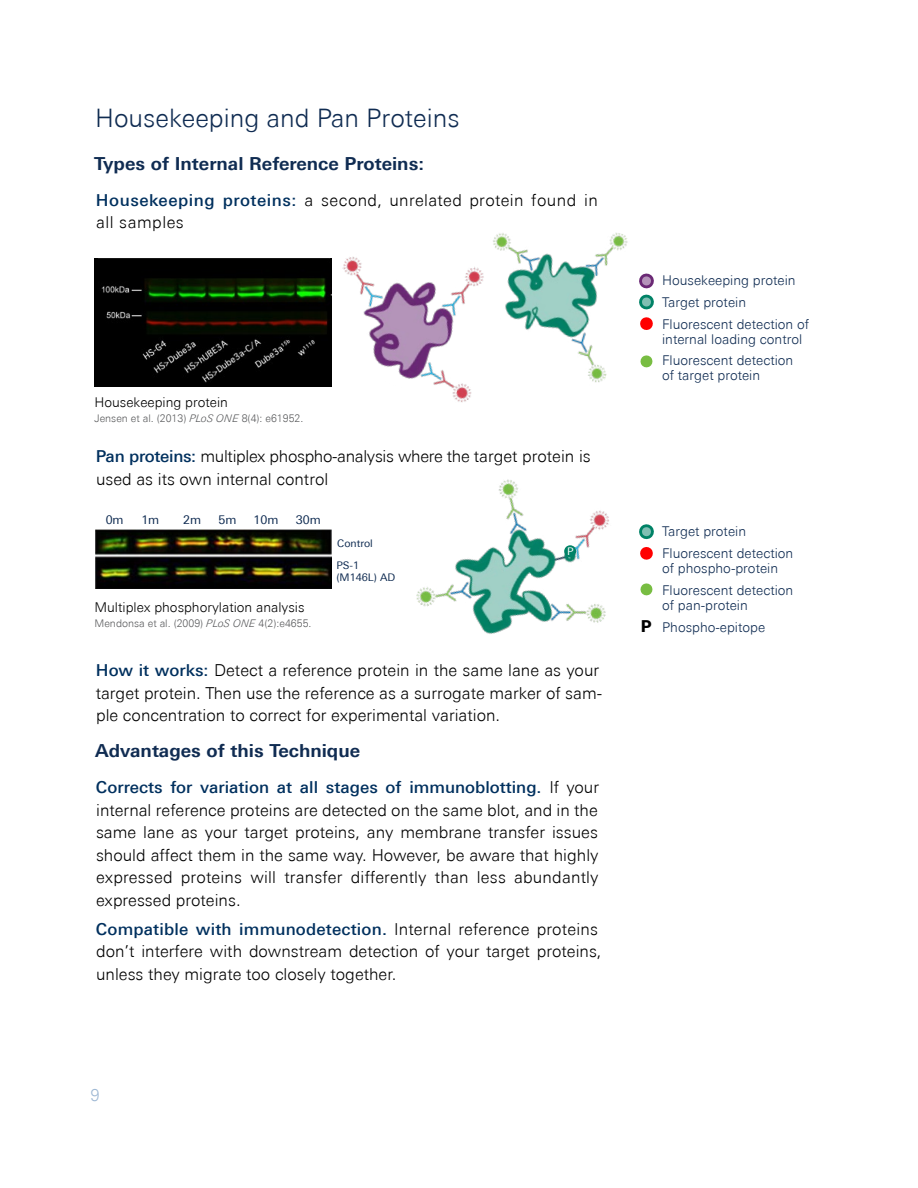
<style>
.page{position:relative;width:918px;height:1188px;background:#fff}
.page>*{position:absolute;margin:0;border:0;box-sizing:border-box;transform-origin:0 0}
.t1{font:300 25.5px "Univers Next Pro";color:#102c52}
.t2{font:700 18px "Univers Next Pro";color:#102c52}
.t3{font:300 16.5px/22.5px "Univers Next Pro";color:#000}
.t4{font:300 16.5px/22.5px "Univers Next Pro";letter-spacing:.025em;color:#000}
.t5{font:300 16.5px "Univers Next Pro";color:#9db7d3}
.t6{font:900 16.5px "Roboto";color:#000}
.t7{font:300 13.5px/21.8px "Univers Next Pro";color:#102c52}
.t8{font:300 13.5px "Univers Next Pro";color:#000}
.t9{font:12px "Univers Next Pro";color:#102c52}
.t10{font:300 10.5px "Univers Next Pro";color:#58595b}
.t11{font:10.5px/12px "Univers Next Pro";color:#102c52}
.t12{font:10.5px "Univers Next Pro";color:#fff}
.s1{font-weight:500;color:#00305e}
.s2{font-style:italic}
</style>
<div class="page">
<img style="left:94px;top:259px;width:220px;height:128px">
<img style="left:416px;top:479px;width:193px;height:155px">
<img style="left:96px;top:529px;width:235px;height:59px">
<img style="left:314px;top:257px;width:156px;height:145px">
<img style="left:459px;top:233px;width:169px;height:164px">
<svg style="left:639px;top:524px;width:15px;height:36px"></svg>
<svg style="left:640px;top:583px;width:13px;height:13px"></svg>
<svg style="left:639px;top:273px;width:15px;height:57px"></svg>
<svg style="left:640px;top:355px;width:13px;height:13px"></svg>
<div style="left:564px;top:545px;width:12px;height:12px;background:#008266;border-radius:50%"></div>
<h1 class="t1" style="left:95px;top:103px;width:366px">Housekeeping and Pan Proteins</h1>
<p class="t2" style="left:94px;top:153px;width:331px">Types of Internal Reference Proteins:</p>
<p class="t4" style="left:96px;top:189px;width:504px"><span class="s1">Housekeeping proteins:</span> a second, unrelated protein found in all samples</p>
<p class="t8" style="left:94px;top:395px;width:135px">Housekeeping protein</p>
<p class="t10" style="left:94px;top:412px;width:210px">Jensen et al. (2013) <span class="s2">PLoS ONE</span> 8(4): e61952.</p>
<p class="t3" style="left:96px;top:445px;width:496px"><span class="s1">Pan proteins:</span> multiplex phospho-analysis where the target protein is used as its own internal control</p>
<p class="t9" style="left:106px;top:513px;width:19px">0m</p>
<p class="t9" style="left:141px;top:513px;width:19px">1m</p>
<p class="t9" style="left:183px;top:513px;width:19px">2m</p>
<p class="t9" style="left:218px;top:513px;width:19px">5m</p>
<p class="t9" style="left:254px;top:513px;width:26px">10m</p>
<p class="t9" style="left:296px;top:513px;width:26px">30m</p>
<p class="t8" style="left:94px;top:599px;width:212px">Multiplex phosphorylation analysis</p>
<p class="t10" style="left:94px;top:617px;width:218px">Mendonsa et al. (2009) <span class="s2">PLoS ONE</span> 4(2):e4655.</p>
<p class="t11" style="left:337px;top:537px;width:37px">Control</p>
<p class="t11" style="left:336px;top:559px;width:60px">PS-1 (M146L) AD</p>
<p class="t12" style="left:567px;top:546px;width:8px">P</p>
<p class="t3" style="left:96px;top:659px;width:508px"><span class="s1">How it works:</span> Detect a reference protein in the same lane as your target protein. Then use the reference as a surrogate marker of sam&shy;ple concentration to correct for experimental variation.</p>
<p class="t2" style="left:95px;top:740px;width:267px">Advantages of this Technique</p>
<p class="t3" style="left:96px;top:776px;width:505px;text-align:justify"><span class="s1">Corrects for variation at all stages of immunoblotting.</span> If your internal reference proteins are detected on the same blot, and in the same lane as your target proteins, any membrane transfer issues should affect them in the same way. However, be aware that highly expressed proteins will transfer differently than less abundantly expressed proteins.</p>
<p class="t3" style="left:96px;top:918px;width:507px"><span class="s1">Compatible with immunodetection.</span> Internal reference proteins don’t interfere with downstream detection of your target proteins, unless they migrate too closely together.</p>
<p class="t7" style="left:662px;top:269px;width:149px">Housekeeping protein<br>Target protein<br>Fluorescent detection of</p>
<p class="t7" style="left:662px;top:328px;width:142px">internal loading control<br>Fluorescent detection</p>
<p class="t7" style="left:662px;top:365px;width:100px">of target protein</p>
<p class="t6" style="left:641px;top:615px;width:12px">P</p>
<p class="t7" style="left:662px;top:521px;width:133px">Target protein<br>Fluorescent detection</p>
<p class="t7" style="left:662px;top:557px;width:133px">of phospho-protein<br>Fluorescent detection</p>
<p class="t7" style="left:662px;top:594px;width:105px">of pan-protein<br>Phospho-epitope</p>
<p class="t5" style="left:91px;top:1086px;width:11px">9</p>
</div>
